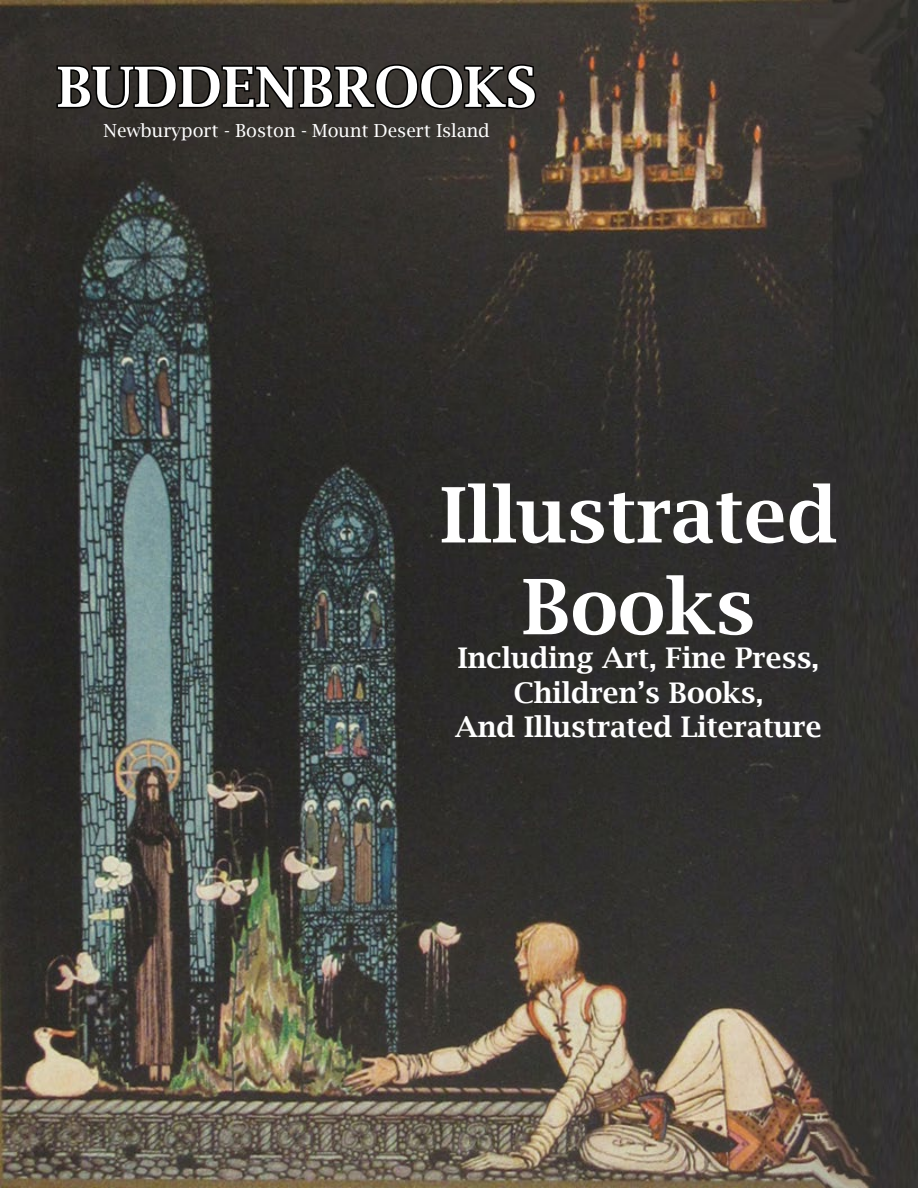
<style>
.page{position:relative;width:918px;height:1188px;background:#fff}
.page>*{position:absolute;margin:0;border:0;box-sizing:border-box;transform-origin:0 0}
.t1{font:600 76.5px/91.8px "Lucida Bright";color:#fff;text-align:center}
.t2{font:600 55.5px "Lucida Bright";color:#fff}
.t3{font:600 28.5px/34.2px "Lucida Bright";color:#fff;text-align:center}
.t4{font:18px "Lucida Bright";color:#fff}
</style>
<div class="page">
<img style="left:0;top:0;width:918px;height:1188px">
<svg style="left:55px;top:63px;width:483px;height:48px;background:#22201d"></svg>
<h2 class="t2" style="left:57px;top:55px;width:481px">BUDDENBROOKS</h2>
<p class="t4" style="left:104px;top:120px;width:388px">Newburyport - Boston - Mount Desert Island</p>
<h1 class="t1" style="left:440px;top:469px;width:398px">Illustrated<br>Books</h1>
<p class="t3" style="left:455px;top:641px;width:368px">Including Art, Fine Press,<br>Children’s Books,<br>And Illustrated Literature</p>
</div>
